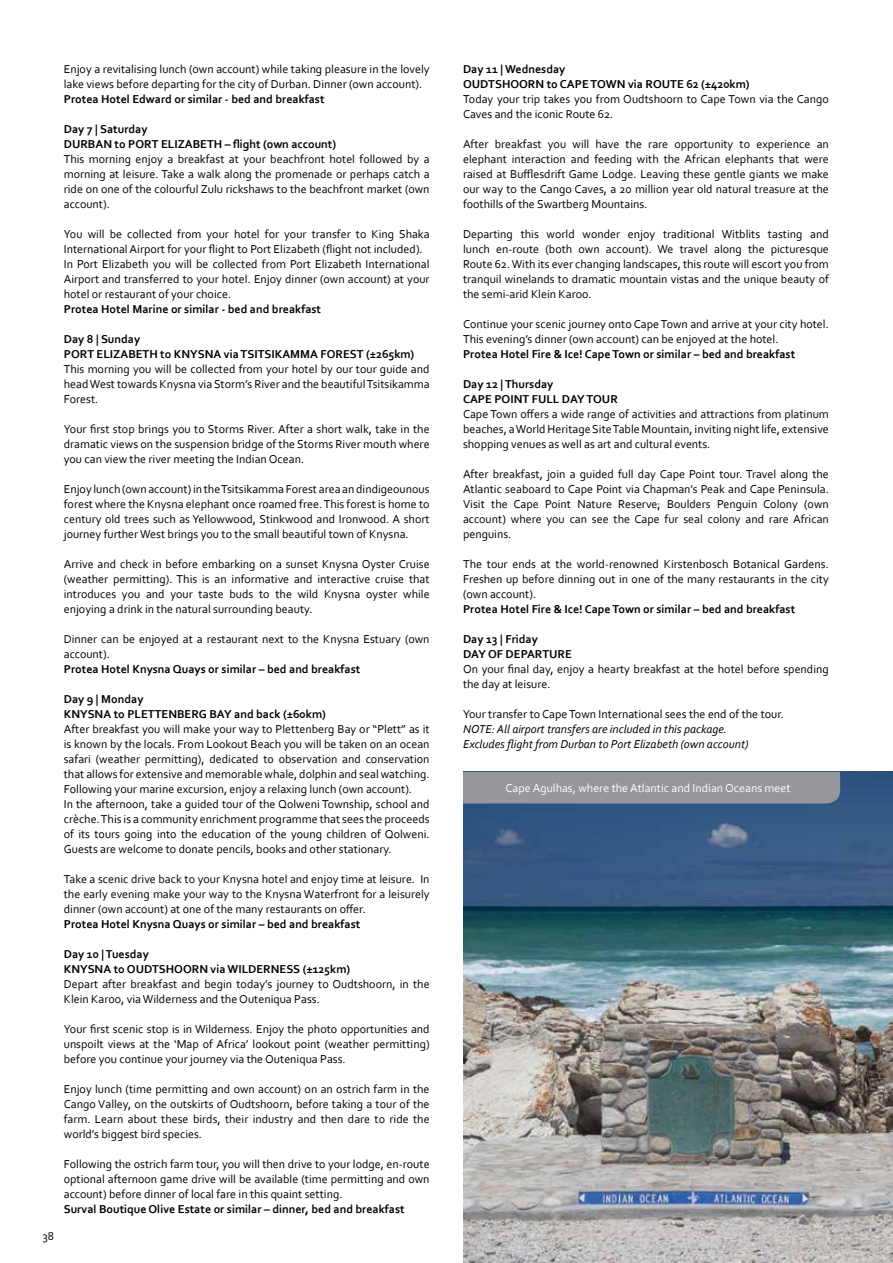
<style>
.page{position:relative;width:893px;height:1263px;background:#fff}
.page>*{position:absolute;margin:0;border:0;box-sizing:border-box;transform-origin:0 0}
.t1{font:12px/15px "Corbel";color:#000;text-align:justify}
.t2{font:700 12px/15px "Corbel";color:#000}
.t3{font:italic 12px/15px "Corbel";color:#000}
.t4{font:12px "Corbel";color:#fff}
</style>
<div class="page">
<img style="left:463px;top:772px;width:430px;height:491px">
<div style="left:463px;top:772px;width:377px;height:31px;background:#95979a"></div>
<hr style="left:892px;top:0;width:1px;height:420px;background:#fee3c9">
<p class="t1" style="left:43px;top:1228px;width:13px">38</p>
<p class="t1" style="left:64px;top:61px;width:367px">Enjoy a revitalising lunch (own account) while taking pleasure in the lovely lake views before departing for the city of Durban. Dinner (own account).</p>
<p class="t2" style="left:64px;top:91px;width:262px">Protea Hotel Edward or similar - bed and breakfast</p>
<p class="t2" style="left:64px;top:121px;width:274px">Day 7 | Saturday<br>DURBAN to PORT ELIZABETH – flight (own account)</p>
<p class="t1" style="left:64px;top:151px;width:367px">This morning enjoy a breakfast at your beachfront hotel followed by a morning at leisure. Take a walk along the promenade or perhaps catch a ride on one of the colourful Zulu rickshaws to the beachfront market (own account).</p>
<p class="t1" style="left:64px;top:226px;width:367px;text-align:left">You will be collected from your hotel for your transfer to King Shaka International Airport for your flight to Port Elizabeth (flight not included).<br>In Port Elizabeth you will be collected from Port Elizabeth International Airport and transferred to your hotel. Enjoy dinner (own account) at your hotel or restaurant of your choice.</p>
<p class="t2" style="left:64px;top:301px;width:259px">Protea Hotel Marine or similar - bed and breakfast</p>
<p class="t2" style="left:64px;top:331px;width:352px">Day 8 | Sunday<br>PORT ELIZABETH to KNYSNA via TSITSIKAMMA FOREST (±265km)</p>
<p class="t1" style="left:64px;top:361px;width:367px">This morning you will be collected from your hotel by our tour guide and head West towards Knysna via Storm’s River and the beautiful Tsitsikamma Forest.</p>
<p class="t1" style="left:64px;top:421px;width:367px">Your first stop brings you to Storms River. After a short walk, take in the dramatic views on the suspension bridge of the Storms River mouth where you can view the river meeting the Indian Ocean.</p>
<p class="t1" style="left:64px;top:481px;width:367px">Enjoy lunch (own account) in the Tsitsikamma Forest area an dindigeounous forest where the Knysna elephant once roamed free. This forest is home to century old trees such as Yellowwood, Stinkwood and Ironwood. A short journey further West brings you to the small beautiful town of Knysna.</p>
<p class="t1" style="left:64px;top:556px;width:367px">Arrive and check in before embarking on a sunset Knysna Oyster Cruise (weather permitting). This is an informative and interactive cruise that introduces you and your taste buds to the wild Knysna oyster while enjoying a drink in the natural surrounding beauty.</p>
<p class="t1" style="left:64px;top:631px;width:367px">Dinner can be enjoyed at a restaurant next to the Knysna Estuary (own account).</p>
<p class="t2" style="left:64px;top:661px;width:298px">Protea Hotel Knysna Quays or similar – bed and breakfast</p>
<p class="t2" style="left:64px;top:691px;width:263px">Day 9 | Monday<br>KNYSNA to PLETTENBERG BAY and back (±60km)</p>
<p class="t1" style="left:64px;top:721px;width:367px;text-align:left">After breakfast you will make your way to Plettenberg Bay or “Plett” as it is known by the locals. From Lookout Beach you will be taken on an ocean safari (weather permitting), dedicated to observation and conservation that allows for extensive and memorable whale, dolphin and seal watching.<br>Following your marine excursion, enjoy a relaxing lunch (own account).<br>In the afternoon, take a guided tour of the Qolweni Township, school and crèche. This is a community enrichment programme that sees the proceeds of its tours going into the education of the young children of Qolweni.<br>Guests are welcome to donate pencils, books and other stationary.</p>
<p class="t1" style="left:64px;top:871px;width:367px">Take a scenic drive back to your Knysna hotel and enjoy time at leisure. In the early evening make your way to the Knysna Waterfront for a leisurely dinner (own account) at one of the many restaurants on offer.</p>
<p class="t2" style="left:64px;top:916px;width:298px">Protea Hotel Knysna Quays or similar – bed and breakfast</p>
<p class="t2" style="left:64px;top:946px;width:288px">Day 10 | Tuesday<br>KNYSNA to OUDTSHOORN via WILDERNESS (±125km)</p>
<p class="t1" style="left:64px;top:976px;width:367px">Depart after breakfast and begin today’s journey to Oudtshoorn, in the<br>Klein Karoo, via Wilderness and the Outeniqua Pass.</p>
<p class="t1" style="left:64px;top:1021px;width:367px">Your first scenic stop is in Wilderness. Enjoy the photo opportunities and unspoilt views at the ‘Map of Africa’ lookout point (weather permitting) before you continue your journey via the Outeniqua Pass.</p>
<p class="t1" style="left:64px;top:1081px;width:367px">Enjoy lunch (time permitting and own account) on an ostrich farm in the Cango Valley, on the outskirts of Oudtshoorn, before taking a tour of the farm. Learn about these birds, their industry and then dare to ride the world’s biggest bird species.</p>
<p class="t1" style="left:64px;top:1156px;width:367px">Following the ostrich farm tour, you will then drive to your lodge, en-route optional afternoon game drive will be available (time permitting and own account) before dinner of local fare in this quaint setting.</p>
<p class="t2" style="left:64px;top:1201px;width:342px">Surval Boutique Olive Estate or similar – dinner, bed and breakfast</p>
<p class="t2" style="left:463px;top:61px;width:288px">Day 11 | Wednesday<br>OUDTSHOORN to CAPE TOWN via ROUTE 62 (±420km)</p>
<p class="t1" style="left:463px;top:91px;width:367px">Today your trip takes you from Oudtshoorn to Cape Town via the Cango<br>Caves and the iconic Route 62.</p>
<p class="t1" style="left:463px;top:136px;width:367px">After breakfast you will have the rare opportunity to experience an elephant interaction and feeding with the African elephants that were raised at Bufflesdrift Game Lodge. Leaving these gentle giants we make our way to the Cango Caves, a 20 million year old natural treasure at the foothills of the Swartberg Mountains.</p>
<p class="t1" style="left:463px;top:226px;width:367px">Departing this world wonder enjoy traditional Witblits tasting and lunch en-route (both own account). We travel along the picturesque Route 62. With its ever changing landscapes, this route will escort you from tranquil winelands to dramatic mountain vistas and the unique beauty of the semi-arid Klein Karoo.</p>
<p class="t1" style="left:463px;top:316px;width:367px">Continue your scenic journey onto Cape Town and arrive at your city hotel.<br>This evening’s dinner (own account) can be enjoyed at the hotel.</p>
<p class="t2" style="left:463px;top:346px;width:334px">Protea Hotel Fire &amp; Ice! Cape Town or similar – bed and breakfast</p>
<p class="t2" style="left:463px;top:376px;width:156px">Day 12 | Thursday<br>CAPE POINT FULL DAY TOUR</p>
<p class="t1" style="left:463px;top:406px;width:367px">Cape Town offers a wide range of activities and attractions from platinum beaches, a World Heritage Site Table Mountain, inviting night life, extensive shopping venues as well as art and cultural events.</p>
<p class="t1" style="left:463px;top:466px;width:367px">After breakfast, join a guided full day Cape Point tour. Travel along the Atlantic seaboard to Cape Point via Chapman’s Peak and Cape Peninsula.<br>Visit the Cape Point Nature Reserve; Boulders Penguin Colony (own account) where you can see the Cape fur seal colony and rare African penguins.</p>
<p class="t1" style="left:463px;top:556px;width:367px">The tour ends at the world-renowned Kirstenbosch Botanical Gardens.<br>Freshen up before dinning out in one of the many restaurants in the city (own account).</p>
<p class="t2" style="left:463px;top:601px;width:334px">Protea Hotel Fire &amp; Ice! Cape Town or similar – bed and breakfast</p>
<p class="t2" style="left:463px;top:631px;width:110px">Day 13 | Friday<br>DAY OF DEPARTURE</p>
<p class="t1" style="left:463px;top:661px;width:367px">On your final day, enjoy a hearty breakfast at the hotel before spending the day at leisure.</p>
<p class="t1" style="left:463px;top:706px;width:322px">Your transfer to Cape Town International sees the end of the tour.</p>
<p class="t3" style="left:463px;top:721px;width:287px">NOTE: All airport transfers are included in this package.<br>Excludes flight from Durban to Port Elizabeth (own account)</p>
<p class="t4" style="left:506px;top:780px;width:287px">Cape Agulhas, where the Atlantic and Indian Oceans meet</p>
</div>
